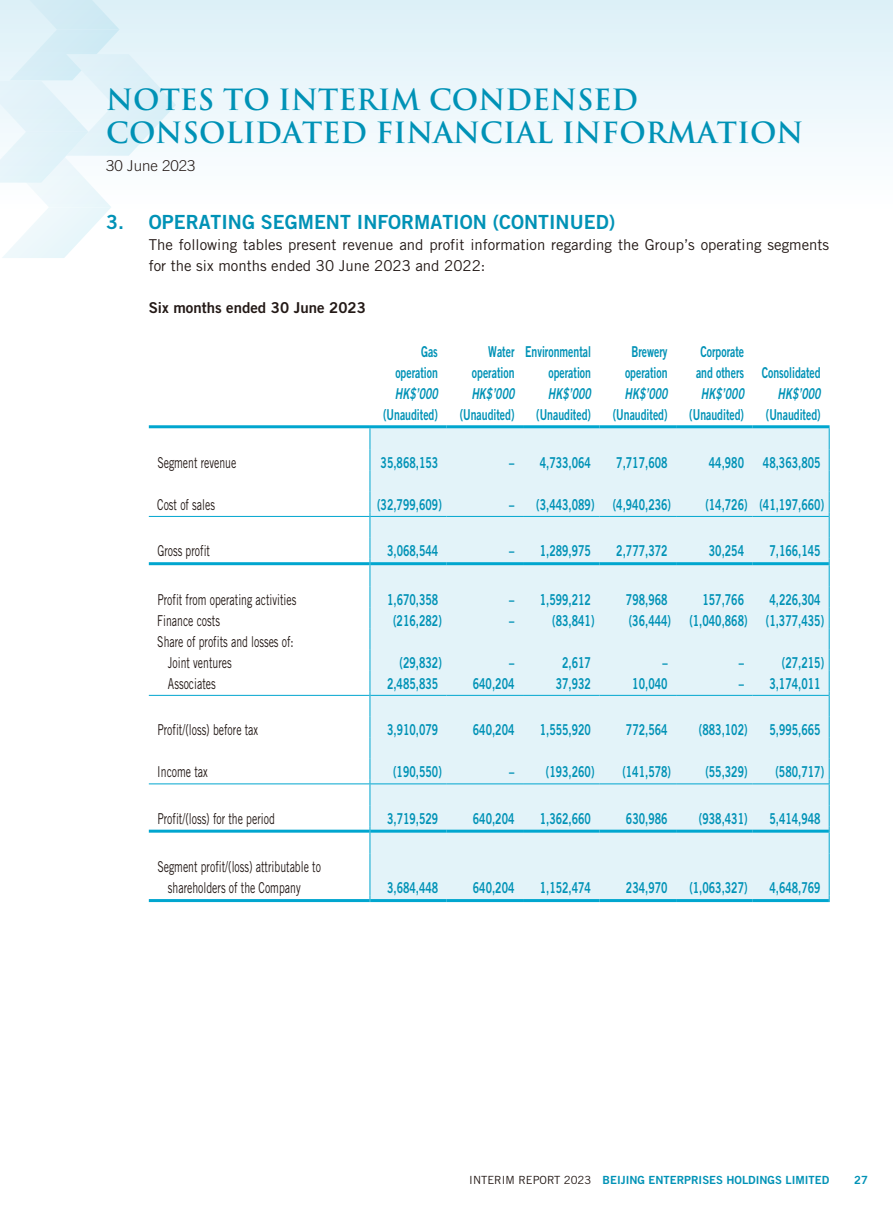
<style>
.page{position:relative;width:893px;height:1212px;background:#fff}
.page>*{position:absolute;margin:0;border:0;box-sizing:border-box;transform-origin:0 0}
.t1{font:700 28.5px/33px "Trajan Pro";color:#0092b6}
.t2{font:19.5px "Trade Gothic LT Std Bd 2";color:#0092b6}
.t3{font:15px/21px "Trade Gothic LT Std Bd 2";color:#0092b6;text-align:right;scale:.7 1}
.t4{font:15px/21px "Trade Gothic LT Std";color:#231916;scale:.7 1}
.t5{font:15px/21px "Trade Gothic LT Std";color:#231916}
.t6{font:15px "Trade Gothic LT Std Bd 2 Obl";color:#0092b6;scale:.7 1}
.t7{font:15px "Trade Gothic LT Std Bd 2";color:#231916}
.t8{font:300 15px "Trade Gothic LT Std";color:#231916}
.t9{font:11.25px "Trade Gothic LT Std Bd 2";color:#0092b6}
.s1{font-family:"Trade Gothic LT Std";color:#231916}
</style>
<div class="page">
<div style="left:0;top:0;width:893px;height:426px;background:linear-gradient(to bottom,#e5f4fa,#fff)"></div>
<svg style="left:0;top:0;width:176px;height:258px"></svg>
<div style="left:371px;top:428px;width:458px;height:471px;background:#e3f3f9"></div>
<svg style="left:370px;top:428px;width:1px;height:426px"></svg>
<svg style="left:829px;top:428px;width:1px;height:426px"></svg>
<hr style="left:370px;top:854px;width:1px;height:42px;background:#00a6cf">
<hr style="left:829px;top:854px;width:1px;height:42px;background:#00a6cf">
<hr style="left:149px;top:425px;width:221px;height:3px;background:#00a6cf">
<hr style="left:370px;top:425px;width:76px;height:3px;background:#00a6cf">
<hr style="left:446px;top:425px;width:77px;height:3px;background:#00a6cf">
<hr style="left:523px;top:425px;width:77px;height:3px;background:#00a6cf">
<hr style="left:600px;top:425px;width:76px;height:3px;background:#00a6cf">
<hr style="left:676px;top:425px;width:77px;height:3px;background:#00a6cf">
<hr style="left:753px;top:425px;width:77px;height:3px;background:#00a6cf">
<hr style="left:149px;top:516px;width:221px;height:1px;background:#00a6cf">
<hr style="left:370px;top:516px;width:76px;height:1px;background:#00a6cf">
<hr style="left:446px;top:516px;width:77px;height:1px;background:#00a6cf">
<hr style="left:523px;top:516px;width:77px;height:1px;background:#00a6cf">
<hr style="left:600px;top:516px;width:76px;height:1px;background:#00a6cf">
<hr style="left:676px;top:516px;width:77px;height:1px;background:#00a6cf">
<hr style="left:753px;top:516px;width:76px;height:1px;background:#00a6cf">
<hr style="left:149px;top:562px;width:221px;height:3px;background:#00a6cf">
<hr style="left:370px;top:562px;width:76px;height:3px;background:#00a6cf">
<hr style="left:446px;top:562px;width:77px;height:3px;background:#00a6cf">
<hr style="left:523px;top:562px;width:77px;height:3px;background:#00a6cf">
<hr style="left:600px;top:562px;width:76px;height:3px;background:#00a6cf">
<hr style="left:676px;top:562px;width:77px;height:3px;background:#00a6cf">
<hr style="left:753px;top:562px;width:76px;height:3px;background:#00a6cf">
<hr style="left:149px;top:695px;width:221px;height:1px;background:#00a6cf">
<hr style="left:370px;top:695px;width:76px;height:1px;background:#00a6cf">
<hr style="left:446px;top:695px;width:77px;height:1px;background:#00a6cf">
<hr style="left:523px;top:695px;width:77px;height:1px;background:#00a6cf">
<hr style="left:600px;top:695px;width:76px;height:1px;background:#00a6cf">
<hr style="left:676px;top:695px;width:77px;height:1px;background:#00a6cf">
<hr style="left:753px;top:695px;width:76px;height:1px;background:#00a6cf">
<hr style="left:149px;top:783px;width:221px;height:1px;background:#00a6cf">
<hr style="left:370px;top:783px;width:76px;height:1px;background:#00a6cf">
<hr style="left:446px;top:783px;width:77px;height:1px;background:#00a6cf">
<hr style="left:523px;top:783px;width:77px;height:1px;background:#00a6cf">
<hr style="left:600px;top:783px;width:76px;height:1px;background:#00a6cf">
<hr style="left:676px;top:783px;width:77px;height:1px;background:#00a6cf">
<hr style="left:753px;top:783px;width:76px;height:1px;background:#00a6cf">
<hr style="left:149px;top:830px;width:221px;height:3px;background:#00a6cf">
<hr style="left:370px;top:830px;width:76px;height:3px;background:#00a6cf">
<hr style="left:446px;top:830px;width:77px;height:3px;background:#00a6cf">
<hr style="left:523px;top:830px;width:77px;height:3px;background:#00a6cf">
<hr style="left:600px;top:830px;width:76px;height:3px;background:#00a6cf">
<hr style="left:676px;top:830px;width:77px;height:3px;background:#00a6cf">
<hr style="left:753px;top:830px;width:76px;height:3px;background:#00a6cf">
<hr style="left:149px;top:899px;width:221px;height:3px;background:#00a6cf">
<hr style="left:370px;top:899px;width:76px;height:3px;background:#00a6cf">
<hr style="left:446px;top:899px;width:77px;height:3px;background:#00a6cf">
<hr style="left:523px;top:899px;width:77px;height:3px;background:#00a6cf">
<hr style="left:600px;top:899px;width:76px;height:3px;background:#00a6cf">
<hr style="left:676px;top:899px;width:77px;height:3px;background:#00a6cf">
<hr style="left:753px;top:899px;width:76px;height:3px;background:#00a6cf">
<h1 class="t1" style="left:106px;top:83px;width:699px">NOTES TO INTERIM CONDENSED<br>CONSOLIDATED FINANCIAL INFORMATION</h1>
<p class="t8" style="left:106px;top:157px;width:91px">30 June 2023</p>
<h2 class="t2" style="left:106px;top:210px;width:510px">3. OPERATING SEGMENT INFORMATION (CONTINUED)</h2>
<p class="t5" style="left:149px;top:234px;width:682px">The following tables present revenue and profit information regarding the Group’s operating segments for the six months ended 30 June 2023 and 2022:</p>
<p class="t7" style="left:149px;top:298px;width:219px">Six months ended 30 June 2023</p>
<p class="t3" style="left:395px;top:341px;width:62px">Gas operation</p>
<p class="t3" style="left:472px;top:341px;width:62px">Water operation</p>
<p class="t3" style="left:525px;top:341px;width:96px">Environmental operation</p>
<p class="t3" style="left:625px;top:341px;width:62px;text-align:center">Brewery operation</p>
<p class="t3" style="left:696px;top:341px;width:180px;text-align:left">Corporate<br>and others Consolidated</p>
<p class="t6" style="left:395px;top:384px;width:63px">HK$’000</p>
<p class="t6" style="left:471px;top:384px;width:63px">HK$’000</p>
<p class="t6" style="left:548px;top:384px;width:63px">HK$’000</p>
<p class="t6" style="left:624px;top:384px;width:63px">HK$’000</p>
<p class="t6" style="left:701px;top:384px;width:63px">HK$’000</p>
<p class="t6" style="left:777px;top:384px;width:63px">HK$’000</p>
<p class="t3" style="left:383px;top:404px;width:80px">(Unaudited)</p>
<p class="t3" style="left:460px;top:404px;width:80px">(Unaudited)</p>
<p class="t3" style="left:536px;top:404px;width:80px">(Unaudited)</p>
<p class="t3" style="left:613px;top:404px;width:80px">(Unaudited)</p>
<p class="t3" style="left:689px;top:404px;width:80px">(Unaudited)</p>
<p class="t3" style="left:766px;top:404px;width:80px">(Unaudited)</p>
<p class="t4" style="left:157px;top:452px;width:114px">Segment revenue</p>
<p class="t3" style="left:381px;top:452px;width:84px">35,868,153</p>
<p class="t3" style="left:509px;top:452px;width:118px">– 4,733,064</p>
<p class="t3" style="left:616px;top:452px;width:75px">7,717,608</p>
<p class="t3" style="left:709px;top:452px;width:52px">44,980</p>
<p class="t3" style="left:763px;top:452px;width:84px">48,363,805</p>
<p class="t4" style="left:157px;top:494px;width:84px">Cost of sales</p>
<p class="t3" style="left:377px;top:494px;width:94px">(32,799,609)</p>
<p class="t3" style="left:509px;top:494px;width:233px">– (3,443,089) (4,940,236)</p>
<p class="t3" style="left:705px;top:494px;width:171px">(14,726) (41,197,660)</p>
<p class="t4" style="left:157px;top:540px;width:77px">Gross profit</p>
<p class="t3" style="left:387px;top:540px;width:75px">3,068,544</p>
<p class="t3" style="left:509px;top:540px;width:118px">– 1,289,975</p>
<p class="t3" style="left:616px;top:540px;width:75px">2,777,372</p>
<p class="t3" style="left:709px;top:540px;width:52px">30,254</p>
<p class="t3" style="left:769px;top:540px;width:75px">7,166,145</p>
<p class="t4" style="left:157px;top:589px;width:200px">Profit from operating activities</p>
<p class="t3" style="left:387px;top:588px;width:75px">1,670,358</p>
<p class="t3" style="left:509px;top:588px;width:118px">– 1,599,212</p>
<p class="t3" style="left:626px;top:588px;width:61px">798,968</p>
<p class="t3" style="left:702px;top:588px;width:61px">157,766</p>
<p class="t3" style="left:769px;top:588px;width:75px">4,226,304</p>
<p class="t4" style="left:157px;top:610px;width:91px">Finance costs</p>
<p class="t3" style="left:393px;top:609px;width:71px">(216,282)</p>
<p class="t3" style="left:509px;top:609px;width:9px">–</p>
<p class="t3" style="left:552px;top:609px;width:62px">(83,841)</p>
<p class="t3" style="left:629px;top:609px;width:281px">(36,444) (1,040,868) (1,377,435)</p>
<p class="t4" style="left:168px;top:631px;width:181px;text-indent:-11px">Share of profits and losses of:<br>Joint ventures</p>
<p class="t3" style="left:400px;top:651px;width:62px">(29,832)</p>
<p class="t3" style="left:509px;top:651px;width:9px">–</p>
<p class="t3" style="left:562px;top:651px;width:43px">2,617</p>
<p class="t3" style="left:662px;top:651px;width:9px">–</p>
<p class="t3" style="left:739px;top:651px;width:9px">–</p>
<p class="t3" style="left:782px;top:651px;width:62px">(27,215)</p>
<p class="t4" style="left:168px;top:673px;width:70px">Associates</p>
<p class="t3" style="left:387px;top:672px;width:75px">2,485,835</p>
<p class="t3" style="left:473px;top:672px;width:61px">640,204</p>
<p class="t3" style="left:556px;top:672px;width:52px">37,932</p>
<p class="t3" style="left:632px;top:672px;width:52px">10,040</p>
<p class="t3" style="left:739px;top:672px;width:118px">– 3,174,011</p>
<p class="t4" style="left:157px;top:719px;width:146px">Profit/(loss) before tax</p>
<p class="t3" style="left:387px;top:719px;width:75px">3,910,079</p>
<p class="t3" style="left:473px;top:719px;width:61px">640,204</p>
<p class="t3" style="left:540px;top:719px;width:75px">1,555,920</p>
<p class="t3" style="left:626px;top:719px;width:61px">772,564</p>
<p class="t3" style="left:699px;top:719px;width:71px">(883,102)</p>
<p class="t3" style="left:769px;top:719px;width:75px">5,995,665</p>
<p class="t4" style="left:157px;top:761px;width:74px">Income tax</p>
<p class="t3" style="left:393px;top:761px;width:71px">(190,550)</p>
<p class="t3" style="left:509px;top:761px;width:123px">– (193,260)</p>
<p class="t3" style="left:622px;top:761px;width:71px">(141,578)</p>
<p class="t3" style="left:705px;top:761px;width:62px">(55,329)</p>
<p class="t3" style="left:775px;top:761px;width:71px">(580,717)</p>
<p class="t4" style="left:157px;top:808px;width:169px">Profit/(loss) for the period</p>
<p class="t3" style="left:387px;top:807px;width:75px">3,719,529</p>
<p class="t3" style="left:473px;top:807px;width:61px">640,204</p>
<p class="t3" style="left:540px;top:807px;width:75px">1,362,660</p>
<p class="t3" style="left:626px;top:807px;width:61px">630,986</p>
<p class="t3" style="left:699px;top:807px;width:71px">(938,431)</p>
<p class="t3" style="left:769px;top:807px;width:75px">5,414,948</p>
<p class="t4" style="left:168px;top:856px;width:220px;text-indent:-11px">Segment profit/(loss) attributable to shareholders of the Company</p>
<p class="t3" style="left:387px;top:877px;width:75px">3,684,448</p>
<p class="t3" style="left:473px;top:877px;width:61px">640,204</p>
<p class="t3" style="left:540px;top:877px;width:75px">1,152,474</p>
<p class="t3" style="left:626px;top:877px;width:61px">234,970</p>
<p class="t3" style="left:689px;top:877px;width:85px">(1,063,327)</p>
<p class="t3" style="left:769px;top:877px;width:75px">4,648,769</p>
<p class="t9" style="left:469px;top:1173px;width:361px"><span class="s1">INTERIM REPORT 2023</span> BEIJING ENTERPRISES HOLDINGS LIMITED</p>
<p class="t9" style="left:854px;top:1173px;width:15px">27</p>
</div>
